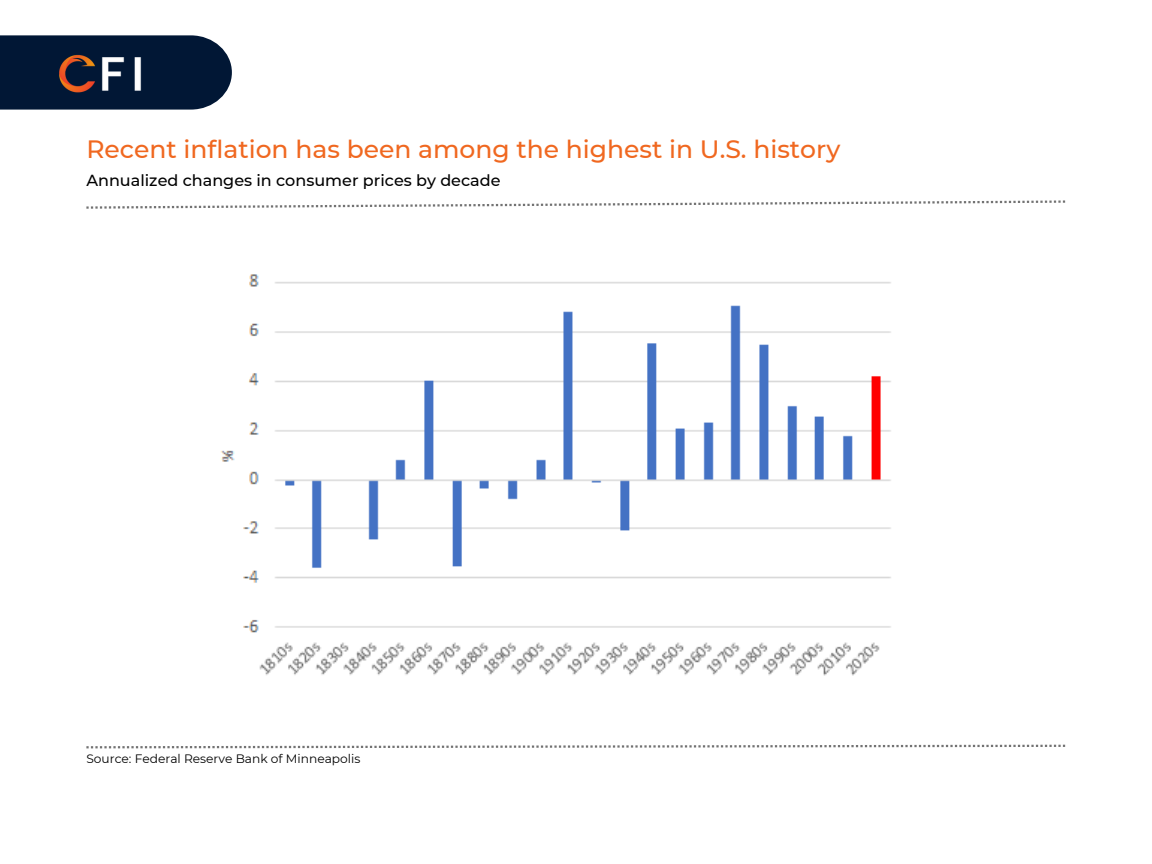
<style>
.page{position:relative;width:1152px;height:864px;background:#fff}
.page>*{position:absolute;margin:0;border:0;box-sizing:border-box;transform-origin:0 0}
.t1{font:500 25.05px "Montserrat";color:#f06820}
.t2{font:500 16.05px "Montserrat";color:#000}
.t3{font:12.15px "Montserrat";color:#000}
</style>
<div class="page">
<svg style="left:86px;top:745px;width:979px;height:3px"></svg>
<svg style="left:86px;top:200px;width:979px;height:9px"></svg>
<svg style="left:0;top:35px;width:232px;height:74px"></svg>
<img style="left:14px;top:41px;width:181px;height:52px">
<img style="left:220px;top:274px;width:671px;height:402px">
<p class="t1" style="left:86px;top:134px;width:756px">Recent inflation has been among the highest in U.S. history</p>
<p class="t2" style="left:86px;top:170px;width:416px">Annualized changes in consumer prices by decade</p>
<p class="t3" style="left:86px;top:751px;width:276px">Source: Federal Reserve Bank of Minneapolis</p>
</div>
